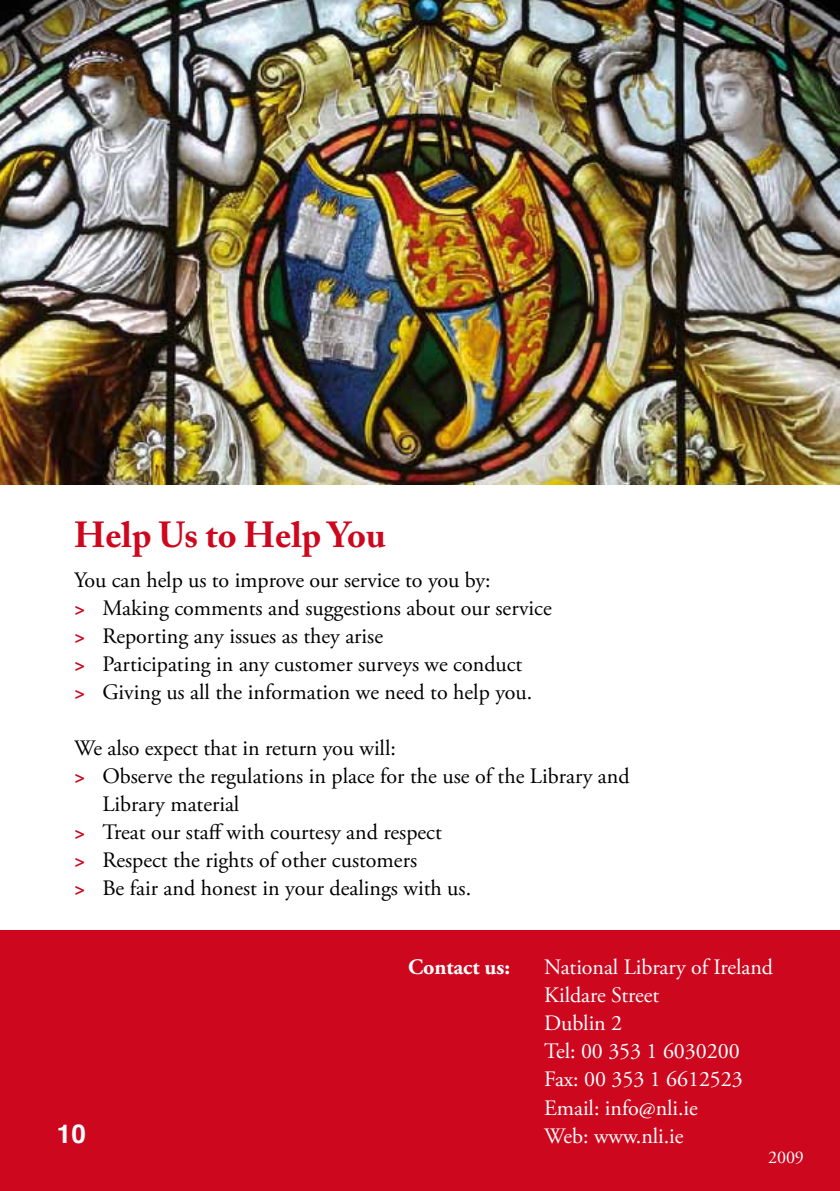
<style>
.page{position:relative;width:840px;height:1191px;background:#fff}
.page>*{position:absolute;margin:0;border:0;box-sizing:border-box;transform-origin:0 0}
.t1{font:700 36px "Adobe Caslon Pro";color:#cd071e}
.t2{font:700 26px "Helvetica";color:#fff}
.t3{font:22px/28px "Adobe Garamond Pro";color:#000}
.t4{font:22px/28px "Adobe Garamond Pro";letter-spacing:-.005em;color:#fff}
.t5{font:700 22px "Adobe Garamond Pro";letter-spacing:-.005em;color:#fff}
.t6{font:18px "Adobe Garamond Pro";color:#fff}
.s1{font-weight:700;color:#cd071e}
</style>
<div class="page">
<div style="left:0;top:930px;width:839px;height:261px;background:#cd071e"></div>
<img style="left:0;top:0;width:839px;height:485px">
<h1 class="t1" style="left:74px;top:514px;width:313px">Help Us to Help You</h1>
<p class="t3" style="left:74px;top:566px;width:479px">You can help us to improve our service to you by:<br><span class="s1">&gt;</span> Making comments and suggestions about our service <span class="s1">&gt;</span> Reporting any issues as they arise<br><span class="s1">&gt;</span> Participating in any customer surveys we conduct<br><span class="s1">&gt;</span> Giving us all the information we need to help you.</p>
<p class="t3" style="left:74px;top:734px;width:323px">We also expect that in return you will:</p>
<p class="t3" style="left:74px;top:762px;width:556px"><span class="s1">&gt;</span> Observe the regulations in place for the use of the Library and</p>
<p class="t3" style="left:102px;top:790px;width:138px">Library material</p>
<p class="t3" style="left:74px;top:818px;width:369px"><span class="s1">&gt;</span> Treat our staff with courtesy and respect</p>
<p class="t3" style="left:74px;top:846px;width:344px"><span class="s1">&gt;</span> Respect the rights of other customers</p>
<p class="t3" style="left:74px;top:874px;width:398px"><span class="s1">&gt;</span> Be fair and honest in your dealings with us.</p>
<p class="t5" style="left:408px;top:954px;width:103px">Contact us:</p>
<p class="t4" style="left:544px;top:954px;width:230px">National Library of Ireland<br>Kildare Street<br>Dublin 2<br>Tel: 00 353 1 6030200<br>Fax: 00 353 1 6612523<br>Email: info@nli.ie</p>
<p class="t2" style="left:57px;top:1110px;width:30px">10</p>
<p class="t4" style="left:544px;top:1122px;width:141px">Web: www.nli.ie</p>
<p class="t6" style="left:767px;top:1146px;width:37px">2009</p>
</div>
